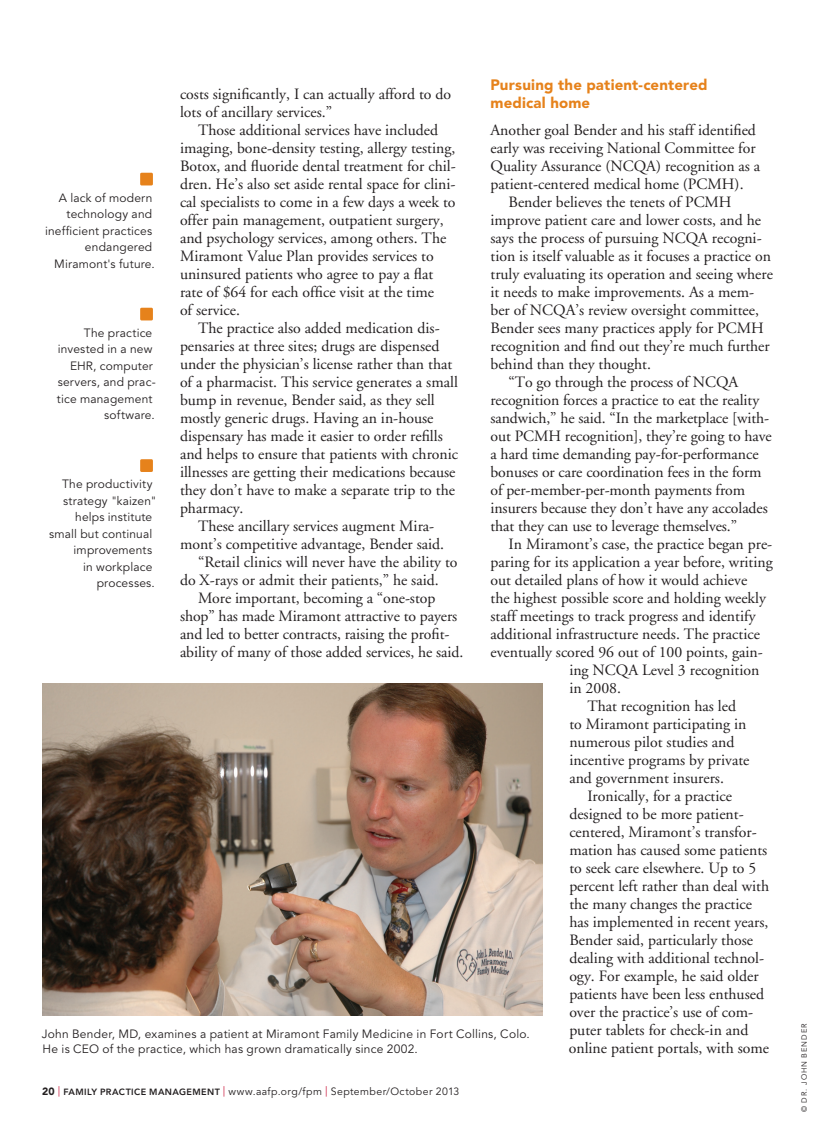
<style>
.page{position:relative;width:837px;height:1134px;background:#fff}
.page>*{position:absolute;margin:0;border:0;box-sizing:border-box;transform-origin:0 0}
.body{font:15.75px/18px "Adobe Garamond";color:#231f20}
.body_no_indent{font:15.75px/18px "Adobe Garamond";color:#231f20}
.subhead{font:900 15px/18px "Avenir LT Std";letter-spacing:.01em;color:#e6821b}
.speed_bar_body_left{font:12px/16.5px "Avenir LT Std";letter-spacing:.015em;color:#231f20;text-align:right}
.table_data{font:12px/15px "Avenir LT Std";letter-spacing:.02em;color:#231f20}
.t1{font:10.5px "Avenir LT Std";letter-spacing:.04em;color:#231f20}
.credit_line{font:7.5px "Avenir LT Std";letter-spacing:.125em;color:#231f20}
.s1{font-weight:900}
.s2{font-family:"Adobe Garamond";color:#c91035}
.s3{font-weight:800;font-size:9px}
</style>
<div class="page">
<div style="left:140px;top:173px;width:13px;height:12px;background:#e6821b;border-radius:2px"></div>
<div style="left:140px;top:308px;width:13px;height:12px;background:#e6821b;border-radius:2px"></div>
<div style="left:140px;top:459px;width:13px;height:13px;background:#e6821b;border-radius:2px"></div>
<img style="left:42px;top:683px;width:500px;height:333px">
<p class="subhead" style="left:490px;top:76px;width:219px">Pursuing the patient-centered medical home</p>
<p class="body_no_indent" style="left:490px;top:121px;width:271px">Another goal Bender and his staff identified early was receiving National Committee for Quality Assurance (NCQA) recognition as a patient-centered medical home (PCMH).</p>
<p class="body" style="left:490px;top:193px;width:284px;text-indent:18px">Bender believes the tenets of PCMH improve patient care and lower costs, and he says the process of pursuing NCQA recogni&shy;tion is itself valuable as it focuses a practice on truly evaluating its operation and seeing where it needs to make improvements. As a mem&shy;ber of NCQA’s review oversight committee, Bender sees many practices apply for PCMH recognition and find out they’re much further behind than they thought.</p>
<p class="body" style="left:490px;top:373px;width:283px;text-indent:18px">“To go through the process of NCQA recognition forces a practice to eat the reality sandwich,” he said. “In the marketplace [with&shy;out PCMH recognition], they’re going to have a hard time demanding pay-for-performance bonuses or care coordination fees in the form of per-member-per-month payments from insurers because they don’t have any accolades that they can use to leverage themselves.”</p>
<p class="body" style="left:508px;top:535px;width:265px">In Miramont’s case, the practice began pre-</p>
<p class="body" style="left:490px;top:553px;width:284px">paring for its application a year before, writing</p>
<p class="body" style="left:490px;top:571px;width:258px">out detailed plans of how it would achieve</p>
<p class="body" style="left:490px;top:589px;width:277px">the highest possible score and holding weekly</p>
<p class="body" style="left:490px;top:607px;width:267px">staff meetings to track progress and identify</p>
<p class="body" style="left:490px;top:625px;width:271px">additional infrastructure needs. The practice</p>
<p class="body" style="left:490px;top:643px;width:274px">eventually scored 96 out of 100 points, gain-</p>
<p class="body" style="left:569px;top:661px;width:192px">ing NCQA Level 3 recognition</p>
<p class="body" style="left:569px;top:679px;width:53px">in 2008.</p>
<p class="body" style="left:569px;top:697px;width:182px;text-indent:18px">That recognition has led to Miramont participating in numerous pilot studies and incentive programs by private and government insurers.</p>
<p class="body" style="left:569px;top:787px;width:202px;text-indent:19px">Ironically, for a practice designed to be more patient&shy;centered, Miramont’s transfor&shy;mation has caused some patients to seek care elsewhere. Up to 5 percent left rather than deal with the many changes the practice has implemented in recent years,<br>Bender said, particularly those dealing with additional technol&shy;ogy. For example, he said older patients have been less enthused over the practice’s use of com&shy;puter tablets for check-in and online patient portals, with some</p>
<p class="body" style="left:180px;top:85px;width:273px">costs significantly, I can actually afford to do lots of ancillary services.”</p>
<p class="body" style="left:180px;top:121px;width:277px;text-indent:18px">Those additional services have included imaging, bone-density testing, allergy testing, Botox, and fluoride dental treatment for chil&shy;dren. He’s also set aside rental space for clini&shy;cal specialists to come in a few days a week to offer pain management, outpatient surgery, and psychology services, among others. The Miramont Value Plan provides services to uninsured patients who agree to pay a flat rate of $64 for each office visit at the time<br>of service.</p>
<p class="body" style="left:180px;top:319px;width:280px;text-indent:18px">The practice also added medication dis&shy;pensaries at three sites; drugs are dispensed under the physician’s license rather than that of a pharmacist. This service generates a small bump in revenue, Bender said, as they sell mostly generic drugs. Having an in-house dispensary has made it easier to order refills and helps to ensure that patients with chronic illnesses are getting their medications because they don’t have to make a separate trip to the pharmacy.</p>
<p class="body" style="left:180px;top:517px;width:266px;text-align:center">These ancillary services augment Mira&shy;mont’s competitive advantage, Bender said.</p>
<p class="body" style="left:180px;top:553px;width:279px;text-indent:18px">“Retail clinics will never have the ability to do X-rays or admit their patients,” he said.</p>
<p class="body" style="left:180px;top:589px;width:285px;text-indent:18px">More important, becoming a “one-stop shop” has made Miramont attractive to payers and led to better contracts, raising the profit&shy;ability of many of those added services, he said.</p>
<p class="speed_bar_body_left" style="left:45px;top:190px;width:111px">A lack of modern technology and inefficient practices endangered<br>Miramont's future.</p>
<p class="speed_bar_body_left" style="left:57px;top:325px;width:100px">The practice invested in a new<br>EHR, computer servers, and prac&shy;tice management software.</p>
<p class="speed_bar_body_left" style="left:62px;top:476px;width:92px">The productivity</p>
<p class="speed_bar_body_left" style="left:63px;top:493px;width:95px">strategy "kaizen"</p>
<p class="speed_bar_body_left" style="left:75px;top:509px;width:79px">helps institute</p>
<p class="speed_bar_body_left" style="left:49px;top:526px;width:105px">small but continual</p>
<p class="speed_bar_body_left" style="left:74px;top:542px;width:80px">improvements</p>
<p class="speed_bar_body_left" style="left:83px;top:559px;width:71px">in workplace</p>
<p class="speed_bar_body_left" style="left:97px;top:575px;width:60px">processes.</p>
<p class="table_data" style="left:42px;top:1027px;width:490px">John Bender, MD, examines a patient at Miramont Family Medicine in Fort Collins, Colo.<br>He is CEO of the practice, which has grown dramatically since 2002.</p>
<p class="credit_line" style="left:800px;top:1112px;width:90px;rotate:-90deg">© DR. JOHN BENDER</p>
<p class="t1" style="left:42px;top:1086px;width:419px"><span class="s1">20</span> <span class="s2">|</span> <span class="s3">FAMILY PRACTICE MANAGEMENT</span> <span class="s2">|</span> www.aafp.org/fpm <span class="s2">|</span> September/October 2013</p>
</div>
